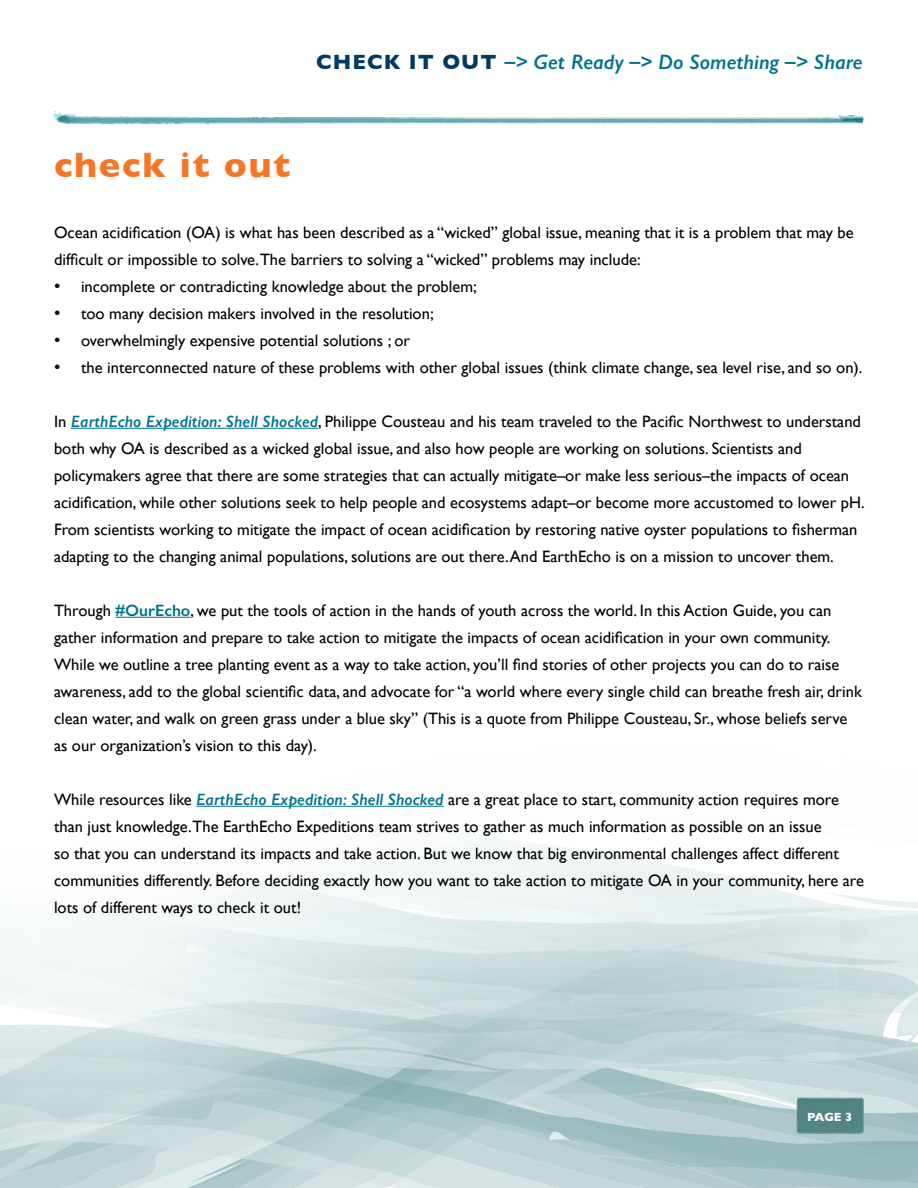
<style>
.page{position:relative;width:918px;height:1188px;background:#fff}
.page>*{position:absolute;margin:0;border:0;box-sizing:border-box;transform-origin:0 0}
.t1{font:700 36px "Gill Sans";letter-spacing:.05em;color:#f47725}
.t2{font:italic 600 21px "Gill Sans";color:#00728f}
.t3{font:16.5px/27px "Gill Sans";color:#000}
.t4{font:700 12px "Gill Sans";color:#fff}
.s1{font-weight:700;font-style:normal;color:#003a63}
.s2{font-size:18px}
.s3{font-weight:600;font-style:italic;color:#00728f}
.s4{font-weight:600;color:#00728f}
</style>
<div class="page">
<svg style="left:0;top:1143px;width:918px;height:45px;background:#b9d0d2"></svg>
<svg style="left:0;top:805px;width:918px;height:338px"></svg>
<svg style="left:0;top:815px;width:918px;height:317px"></svg>
<svg style="left:0;top:835px;width:918px;height:170px"></svg>
<img style="left:796px;top:1096px;width:68px;height:41px">
<hr style="left:71px;top:428px;width:247px;height:1px;background:#00728f">
<hr style="left:116px;top:617px;width:74px;height:1px;background:#00728f">
<hr style="left:196px;top:806px;width:248px;height:1px;background:#00728f">
<img style="left:54px;top:111px;width:810px;height:14px">
<p class="t2" style="left:316px;top:49px;width:548px"><span class="s1">CHECK IT OUT</span> –&gt; Get Ready –&gt; Do Something –&gt; Share</p>
<h1 class="t1" style="left:54px;top:136px;width:238px">check it out</h1>
<p class="t3" style="left:54px;top:219px;width:801px">Ocean acidification (OA) is what has been described as a “wicked” global issue, meaning that it is a problem that may be difficult or impossible to solve.The barriers to solving a “wicked” problems may include:</p>
<p class="t3" style="left:54px;top:273px;width:424px"><span class="s2">•</span> incomplete or contradicting knowledge about the problem;</p>
<p class="t3" style="left:54px;top:300px;width:381px"><span class="s2">•</span> too many decision makers involved in the resolution;</p>
<p class="t3" style="left:54px;top:327px;width:358px"><span class="s2">•</span> overwhelmingly expensive potential solutions ; or</p>
<p class="t3" style="left:54px;top:354px;width:810px"><span class="s2">•</span> the interconnected nature of these problems with other global issues (think climate change, sea level rise, and so on).</p>
<p class="t3" style="left:54px;top:408px;width:812px">In <span class="s3">EarthEcho Expedition: Shell Shocked</span>, Philippe Cousteau and his team traveled to the Pacific Northwest to understand both why OA is described as a wicked global issue, and also how people are working on solutions. Scientists and policymakers agree that there are some strategies that can actually mitigate–or make less serious–the impacts of ocean acidification, while other solutions seek to help people and ecosystems adapt–or become more accustomed to lower pH.<br>From scientists working to mitigate the impact of ocean acidification by restoring native oyster populations to fisherman adapting to the changing animal populations, solutions are out there. And EarthEcho is on a mission to uncover them.</p>
<p class="t3" style="left:54px;top:597px;width:809px">Through <span class="s4">#OurEcho</span>, we put the tools of action in the hands of youth across the world. In this Action Guide, you can gather information and prepare to take action to mitigate the impacts of ocean acidification in your own community.<br>While we outline a tree planting event as a way to take action, you’ll find stories of other projects you can do to raise awareness, add to the global scientific data, and advocate for “a world where every single child can breathe fresh air, drink clean water, and walk on green grass under a blue sky” (This is a quote from Philippe Cousteau, Sr., whose beliefs serve as our organization’s vision to this day).</p>
<p class="t3" style="left:54px;top:786px;width:812px">While resources like <span class="s3">EarthEcho Expedition: Shell Shocked</span> are a great place to start, community action requires more than just knowledge.The EarthEcho Expeditions team strives to gather as much information as possible on an issue<br>so that you can understand its impacts and take action. But we know that big environmental challenges affect different communities differently. Before deciding exactly how you want to take action to mitigate OA in your community, here are lots of different ways to check it out!</p>
<p class="t4" style="left:807px;top:1107px;width:47px">PAGE 3</p>
</div>
